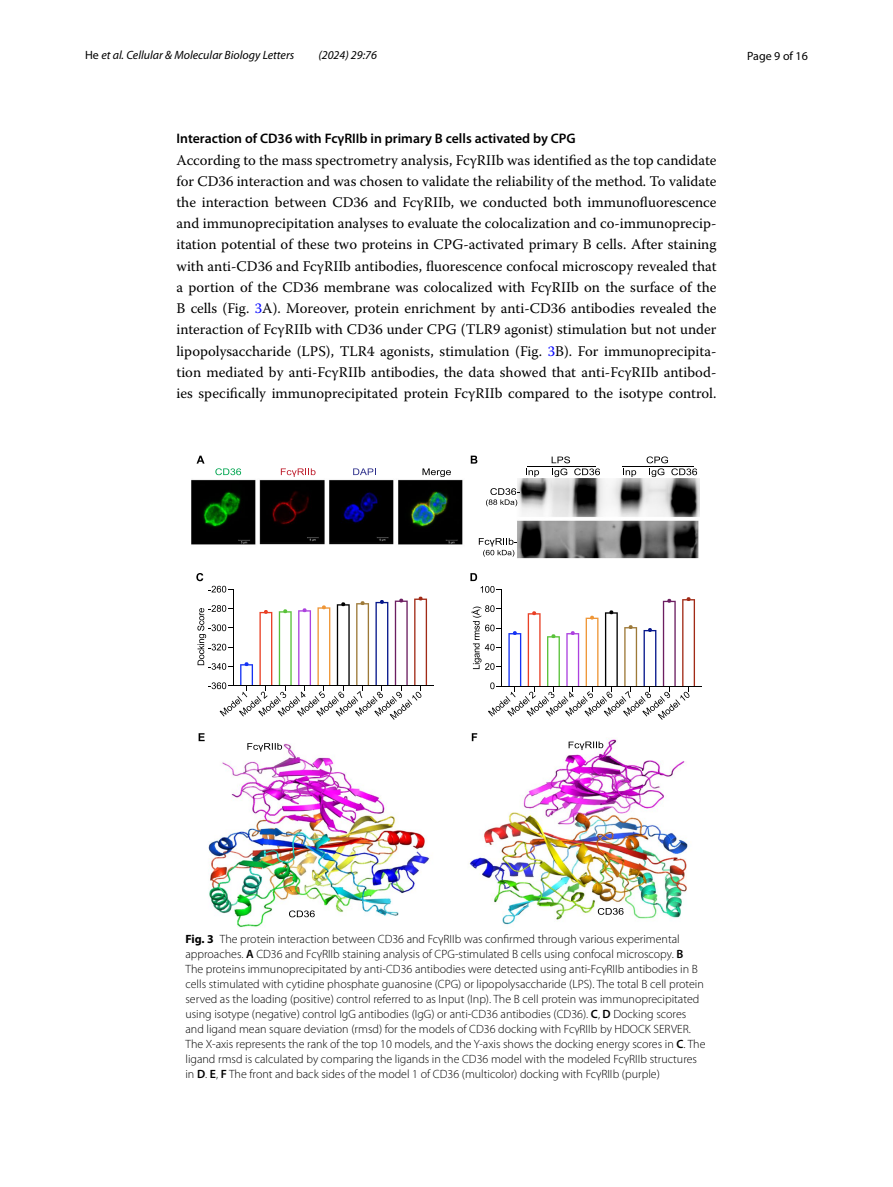
<style>
.page{position:relative;width:893px;height:1187px;background:#fff}
.page>*{position:absolute;margin:0;border:0;box-sizing:border-box;transform-origin:0 0}
.t1{font:14.7px/21.3px "Warnock Pro";color:#000;text-align:justify}
.t2{font:600 13.8px "Myriad Pro";color:#000}
.t3{font:300 12px/15px "Myriad Pro";color:#000}
.t4{font:italic 12px "Myriad Pro";color:#000}
.t5{font:12px "Myriad Pro";color:#000}
.s1{font-style:normal}
.s2{color:#00f}
.s3{font-weight:700}
.s4{font-weight:600}
</style>
<div class="page">
<img style="left:191px;top:478px;width:509px;height:449px">
<svg style="left:281px;top:468px;width:35px;height:9px"></svg>
<svg style="left:422px;top:468px;width:29px;height:9px"></svg>
<svg style="left:353px;top:468px;width:23px;height:7px"></svg>
<svg style="left:215px;top:468px;width:26px;height:7px"></svg>
<svg style="left:247px;top:743px;width:35px;height:8px"></svg>
<svg style="left:289px;top:910px;width:26px;height:7px"></svg>
<svg style="left:197px;top:455px;width:8px;height:8px"></svg>
<svg style="left:471px;top:455px;width:6px;height:8px"></svg>
<svg style="left:598px;top:907px;width:26px;height:7px"></svg>
<svg style="left:569px;top:741px;width:34px;height:9px"></svg>
<svg style="left:199px;top:733px;width:6px;height:8px"></svg>
<svg style="left:472px;top:733px;width:5px;height:8px"></svg>
<hr style="left:234px;top:685px;width:200px;height:1px;background:#000">
<svg style="left:196px;top:573px;width:231px;height:146px"></svg>
<hr style="left:502px;top:685px;width:200px;height:1px;background:#000">
<svg style="left:470px;top:573px;width:225px;height:146px"></svg>
<svg style="left:526px;top:468px;width:13px;height:9px"></svg>
<svg style="left:623px;top:468px;width:13px;height:9px"></svg>
<svg style="left:552px;top:456px;width:48px;height:21px"></svg>
<svg style="left:647px;top:456px;width:50px;height:21px"></svg>
<hr style="left:622px;top:466px;width:71px;height:1px;background:#000">
<hr style="left:527px;top:466px;width:69px;height:1px;background:#000">
<svg style="left:486px;top:488px;width:34px;height:18px"></svg>
<svg style="left:479px;top:538px;width:38px;height:18px"></svg>
<p class="t4" style="left:85px;top:48px;width:211px"><span class="s1">He</span> et al. Cellular &amp; Molecular Biology Letters</p>
<p class="t4" style="left:318px;top:48px;width:60px">(2024) 29:76</p>
<p class="t5" style="left:747px;top:48px;width:62px">Page 9 of 16</p>
<p class="t2" style="left:176px;top:130px;width:401px">Interaction of CD36 with FcγRIIb in primary B cells activated by CPG</p>
<p class="t1" style="left:176px;top:149px;width:542px">According to the mass spectrometry analysis, FcγRIIb was identified as the top candidate for CD36 interaction and was chosen to validate the reliability of the method. To validate the interaction between CD36 and FcγRIIb, we conducted both immunofluorescence and immunoprecipitation analyses to evaluate the colocalization and co-immunoprecip&shy;itation potential of these two proteins in CPG-activated primary B cells. After staining with anti-CD36 and FcγRIIb antibodies, fluorescence confocal microscopy revealed that a portion of the CD36 membrane was colocalized with FcγRIIb on the surface of the B cells (Fig. <span class="s2">3</span>A). Moreover, protein enrichment by anti-CD36 antibodies revealed the interaction of FcγRIIb with CD36 under CPG (TLR9 agonist) stimulation but not under lipopolysaccharide (LPS), TLR4 agonists, stimulation (Fig. <span class="s2">3</span>B). For immunoprecipita&shy;tion mediated by anti-FcγRIIb antibodies, the data showed that anti-FcγRIIb antibod&shy;ies specifically immunoprecipitated protein FcγRIIb compared to the isotype control.</p>
<p class="t3" style="left:185px;top:931px;width:522px"><span class="s3">Fig. 3</span> The protein interaction between CD36 and FcγRIIb was confirmed through various experimental approaches. <span class="s4">A</span> CD36 and FcγRIIb staining analysis of CPG-stimulated B cells using confocal microscopy. <span class="s4">B<br></span>The proteins immunoprecipitated by anti-CD36 antibodies were detected using anti-FcγRIIb antibodies in B cells stimulated with cytidine phosphate guanosine (CPG) or lipopolysaccharide (LPS). The total B cell protein served as the loading (positive) control referred to as Input (Inp). The B cell protein was immunoprecipitated using isotype (negative) control IgG antibodies (IgG) or anti-CD36 antibodies (CD36). <span class="s4">C</span>, <span class="s4">D</span> Docking scores and ligand mean square deviation (rmsd) for the models of CD36 docking with FcγRIIb by HDOCK SERVER.<br>The X-axis represents the rank of the top 10 models, and the Y-axis shows the docking energy scores in <span class="s4">C</span>. The ligand rmsd is calculated by comparing the ligands in the CD36 model with the modeled FcγRIIb structures in <span class="s4">D</span>. <span class="s4">E</span>, <span class="s4">F</span> The front and back sides of the model 1 of CD36 (multicolor) docking with FcγRIIb (purple)</p>
</div>
